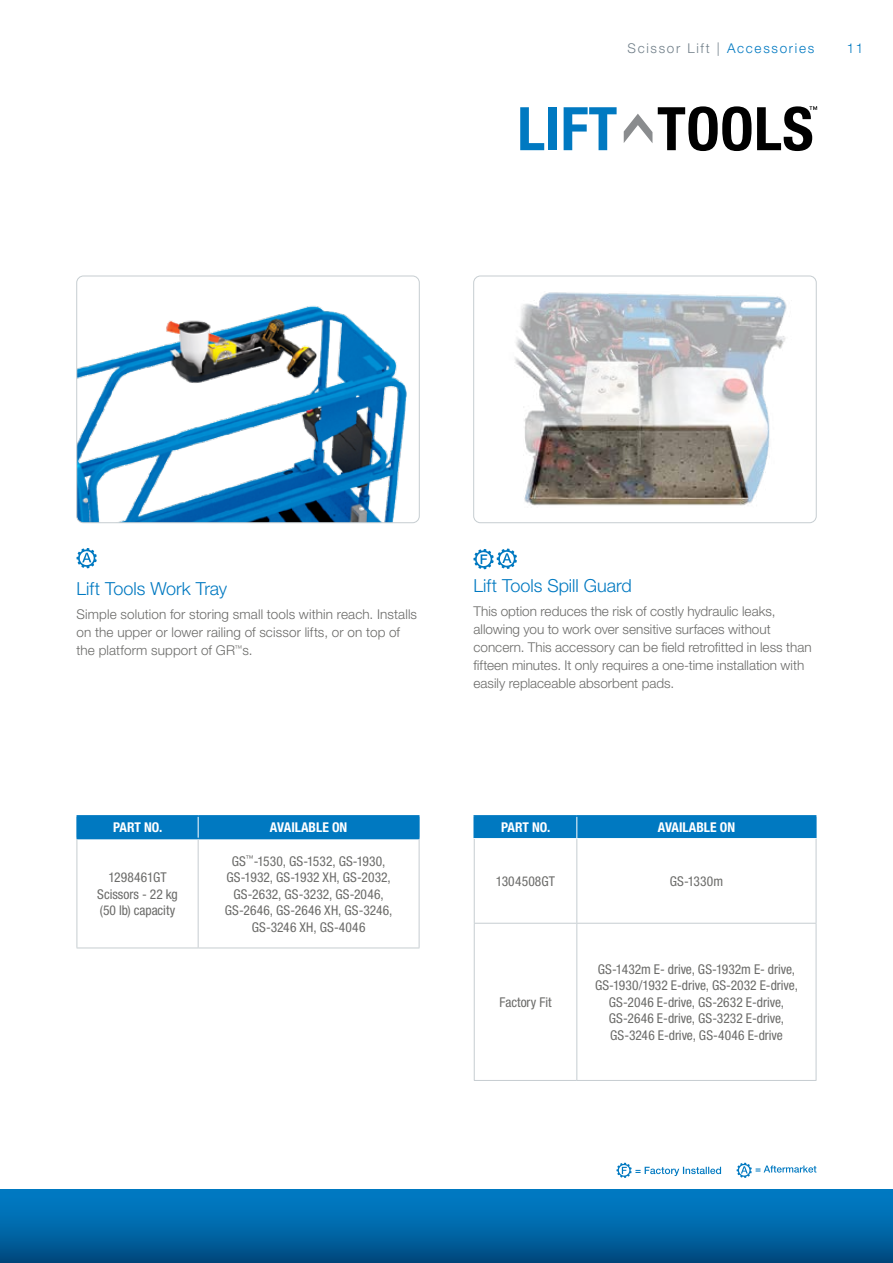
<style>
.page{position:relative;width:893px;height:1263px;background:#fff}
.page>*{position:absolute;margin:0;border:0;box-sizing:border-box;transform-origin:0 0}
.t1{font:300 18px "Helvetica Neue LT Std";color:#0079c1}
.t2{font:300 13.5px/18px "Helvetica Neue LT Std";color:#6b6b69}
.t3{font:condensed 13.5px/16.5px "Helvetica Neue LT Std";letter-spacing:.005em;color:#6b6b69;text-align:center}
.t4{font:700 condensed 13.5px "Helvetica Neue LT Std";color:#fff}
.t5{font:300 13.5px "Helvetica Neue LT Std";letter-spacing:.125em;color:#72808a}
.t6{font:300 13.5px "Helvetica Neue LT Std";color:#0079c1}
.s1{color:#0079c1}
</style>
<div class="page">
<div style="left:0;top:1189px;width:893px;height:74px;background:linear-gradient(to bottom,#0081cd,#004c83)"></div>
<svg style="left:616px;top:1163px;width:105px;height:15px"></svg>
<svg style="left:737px;top:1163px;width:79px;height:15px"></svg>
<svg style="left:77px;top:548px;width:20px;height:20px"></svg>
<img style="left:77px;top:306px;width:342px;height:217px">
<div style="left:77px;top:276px;width:342px;height:247px;border:1px solid #c6cdd1;border-radius:7px"></div>
<hr style="left:77px;top:815px;width:121px;height:2px;background:#0079c1">
<hr style="left:198px;top:815px;width:221px;height:2px;background:#0079c1">
<div style="left:77px;top:816px;width:343px;height:22px;background:#0079c1"></div>
<hr style="left:77px;top:838px;width:121px;height:1px;background:#0079c1">
<hr style="left:198px;top:838px;width:221px;height:1px;background:#0079c1">
<hr style="left:77px;top:839px;width:1px;height:108px;background:#c6cdd1">
<hr style="left:198px;top:839px;width:1px;height:108px;background:#c6cdd1">
<hr style="left:419px;top:839px;width:1px;height:108px;background:#c6cdd1">
<hr style="left:77px;top:947px;width:121px;height:1px;background:#c6cdd1">
<hr style="left:198px;top:947px;width:221px;height:1px;background:#c6cdd1">
<svg style="left:473px;top:549px;width:44px;height:20px"></svg>
<hr style="left:473px;top:817px;width:2px;height:21px;background:#0079c1">
<hr style="left:473px;top:815px;width:104px;height:2px;background:#0079c1">
<hr style="left:577px;top:815px;width:239px;height:2px;background:#0079c1">
<div style="left:474px;top:816px;width:343px;height:22px;background:#0079c1"></div>
<hr style="left:474px;top:839px;width:1px;height:84px;background:#c6cdd1">
<hr style="left:474px;top:923px;width:1px;height:157px;background:#c6cdd1">
<hr style="left:576px;top:839px;width:1px;height:84px;background:#c6cdd1">
<hr style="left:816px;top:839px;width:1px;height:84px;background:#c6cdd1">
<hr style="left:577px;top:923px;width:239px;height:1px;background:#c6cdd1">
<hr style="left:576px;top:923px;width:1px;height:157px;background:#c6cdd1">
<hr style="left:816px;top:923px;width:1px;height:157px;background:#c6cdd1">
<hr style="left:577px;top:1080px;width:239px;height:1px;background:#c6cdd1">
<hr style="left:474px;top:923px;width:103px;height:1px;background:#c6cdd1">
<hr style="left:474px;top:1080px;width:103px;height:1px;background:#c6cdd1">
<svg style="left:624px;top:114px;width:28px;height:29px"></svg>
<svg style="left:520px;top:107px;width:24px;height:43px"></svg>
<div style="left:548px;top:107px;width:9px;height:43px;background:#0079c1"></div>
<svg style="left:564px;top:107px;width:53px;height:43px"></svg>
<svg style="left:658px;top:106px;width:93px;height:45px"></svg>
<svg style="left:757px;top:106px;width:60px;height:45px"></svg>
<img style="left:474px;top:276px;width:342px;height:247px">
<div style="left:473px;top:276px;width:343px;height:247px;border:1px solid #c6cdd1;border-radius:7px"></div>
<p class="t5" style="left:627px;top:40px;width:188px">Scissor Lift | <span class="s1">Accessories</span></p>
<p class="t6" style="left:847px;top:40px;width:18px">11</p>
<h1 class="t1" style="left:77px;top:577px;width:152px">Lift Tools Work Tray</h1>
<p class="t2" style="left:77px;top:605px;width:342px">Simple solution for storing small tools within reach. Installs on the upper or lower railing of scissor lifts, or on top of the platform support of GR<sup>™</sup>s.</p>
<p class="t4" style="left:113px;top:819px;width:50px">PART NO.</p>
<p class="t4" style="left:270px;top:819px;width:79px">AVAILABLE ON</p>
<p class="t3" style="left:97px;top:869px;width:82px">1298461GT<br>Scissors - 22 kg (50 lb) capacity</p>
<p class="t3" style="left:225px;top:853px;width:169px">GS<sup>™</sup>-1530, GS-1532, GS-1930,<br>GS-1932, GS-1932 XH, GS-2032,<br>GS-2632, GS-3232, GS-2046,<br>GS-2646, GS-2646 XH, GS-3246,<br>GS-3246 XH, GS-4046</p>
<h1 class="t1" style="left:473px;top:574px;width:160px">Lift Tools Spill Guard</h1>
<p class="t2" style="left:473px;top:602px;width:340px">This option reduces the risk of costly hydraulic leaks, allowing you to work over sensitive surfaces without concern. This accessory can be field retrofitted in less than fifteen minutes. It only requires a one-time installation with easily replaceable absorbent pads.</p>
<p class="t4" style="left:501px;top:819px;width:50px">PART NO.</p>
<p class="t4" style="left:658px;top:819px;width:79px">AVAILABLE ON</p>
<p class="t3" style="left:496px;top:872px;width:61px">1304508GT</p>
<p class="t3" style="left:670px;top:872px;width:55px">GS-1330m</p>
<p class="t3" style="left:499px;top:993px;width:54px">Factory Fit</p>
<p class="t3" style="left:595px;top:960px;width:204px">GS-1432m E- drive, GS-1932m E- drive, GS-1930/1932 E-drive, GS-2032 E-drive, GS-2046 E-drive, GS-2632 E-drive, GS-2646 E-drive, GS-3232 E-drive, GS-3246 E-drive, GS-4046 E-drive</p>
</div>
